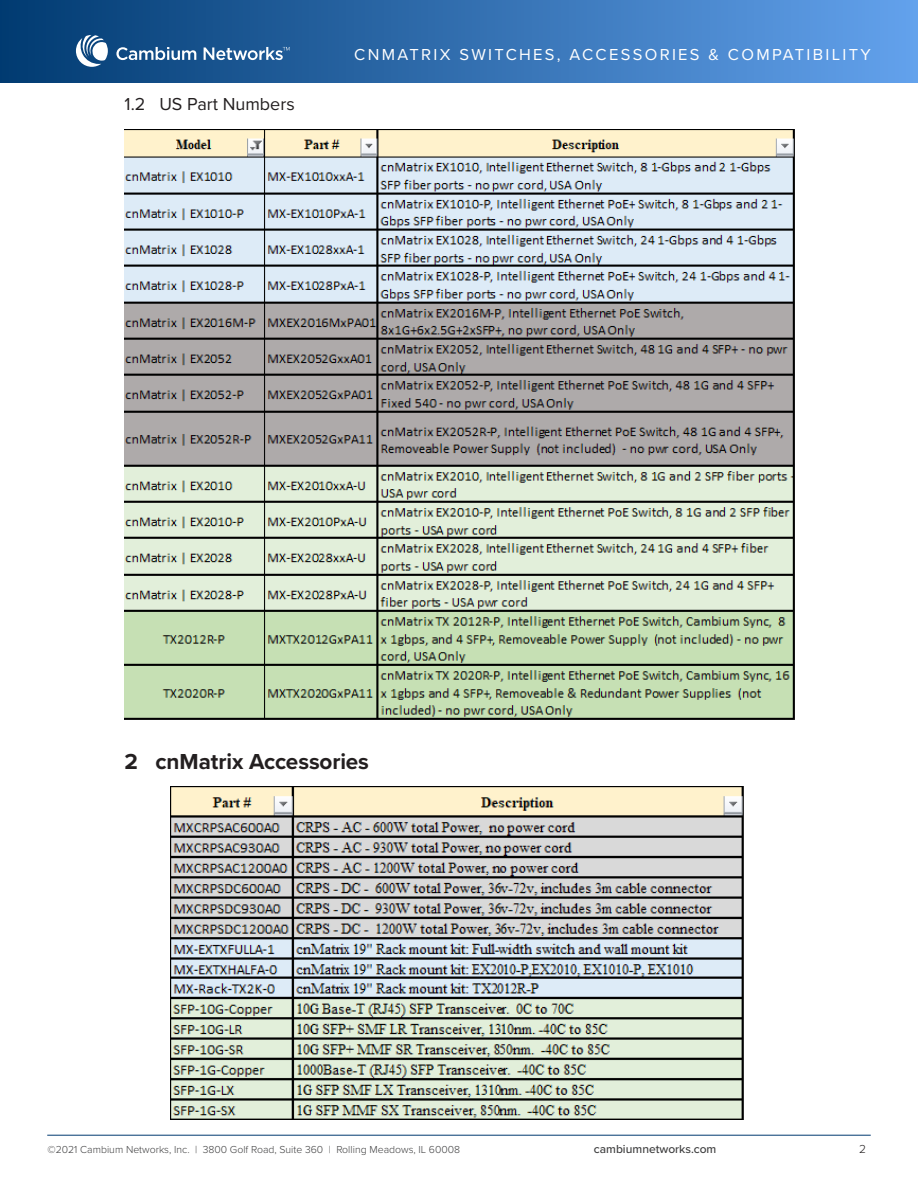
<style>
.page{position:relative;width:918px;height:1188px;background:#fff}
.page>*{position:absolute;margin:0;border:0;box-sizing:border-box;transform-origin:0 0}
.t1{font:700 22.5px "Proxima Nova";letter-spacing:-.005em;color:#231f20}
.t2{font:18px "Proxima Nova";color:#231f20}
.t3{font:16.5px "Proxima Nova";letter-spacing:.14em;color:#fff}
.t4{font:500 12px "Proxima Nova";color:#3e3e3f}
.t5{font:300 12px "Proxima Nova";color:#231f20}
.t6{font:300 10.5px "Proxima Nova";color:#3e3e3f}
</style>
<div class="page">
<hr style="left:47px;top:1135px;width:824px;height:1px;background:#003a70">
<div style="left:0;top:0;width:918px;height:82px;background:linear-gradient(to right,#013b71,#63a2ec)"></div>
<svg style="left:116px;top:47px;width:80px;height:13px"></svg>
<svg style="left:204px;top:47px;width:86px;height:13px"></svg>
<svg style="left:76px;top:35px;width:32px;height:32px"></svg>
<img style="left:125px;top:130px;width:670px;height:590px">
<img style="left:171px;top:786px;width:573px;height:334px">
<p class="t2" style="left:125px;top:91px;width:172px">1.2 US Part Numbers</p>
<h3 class="t3" style="left:354px;top:42px;width:518px">CNMATRIX SWITCHES, ACCESSORIES &amp; COMPATIBILITY</h3>
<p class="t1" style="left:125px;top:744px;width:246px">2 cnMatrix Accessories</p>
<p class="t6" style="left:48px;top:1142px;width:414px">©2021 Cambium Networks, Inc. | 3800 Golf Road, Suite 360 | Rolling Meadows, IL 60008</p>
<p class="t4" style="left:594px;top:1140px;width:124px">cambiumnetworks.com</p>
<p class="t5" style="left:859px;top:1141px;width:8px">2</p>
</div>
